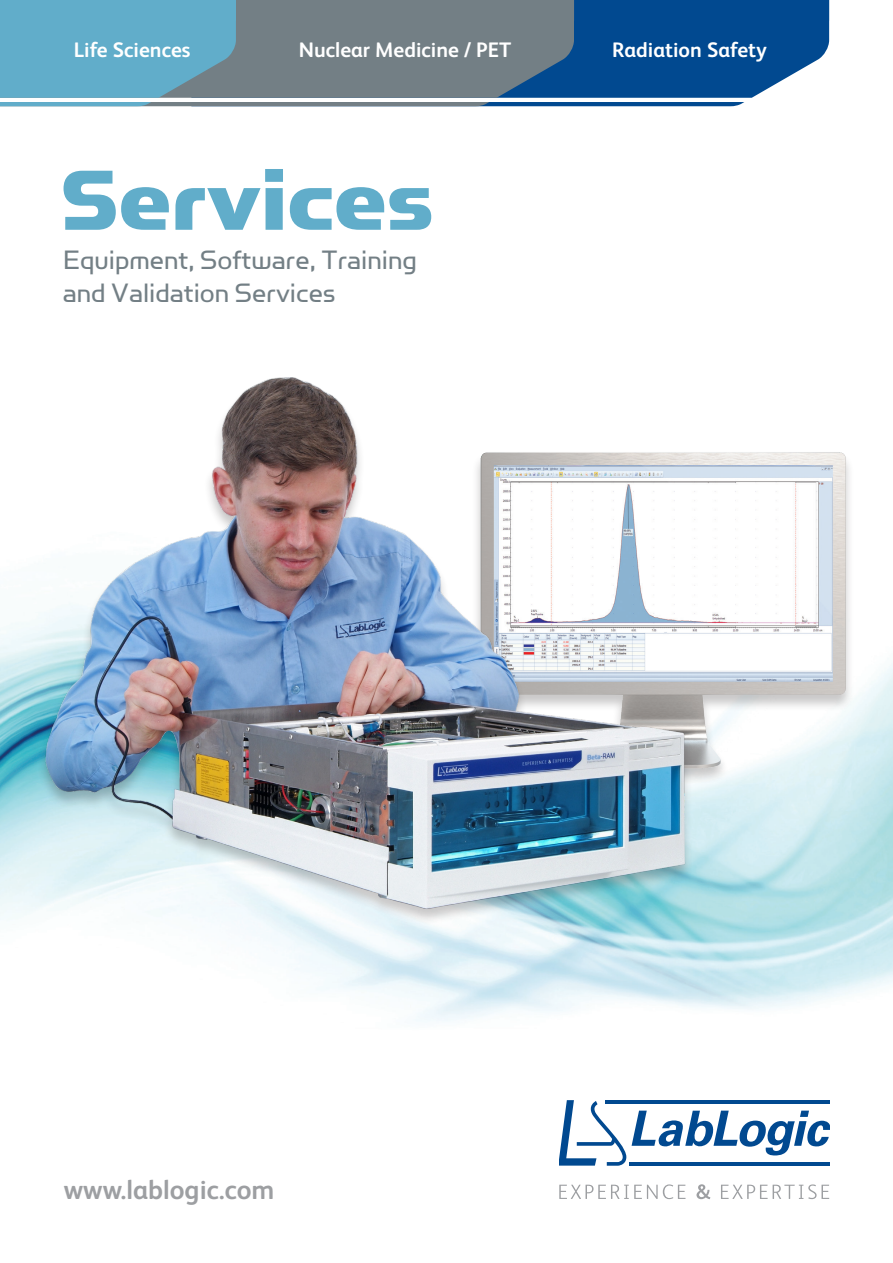
<style>
.page{position:relative;width:893px;height:1263px;background:#fff}
.page>*{position:absolute;margin:0;border:0;box-sizing:border-box;transform-origin:0 0}
.t1{font:96px "Simian Display Chimpanzee";color:#61adca}
.t2{font:30px/33px "Simian Display Orangutan";color:#737f85}
.t3{font:700 27px "FS Albert Pro";color:#9d9fa2}
.t4{font:700 21px "FS Albert Pro";color:#fff}
</style>
<div class="page">
<img style="left:0;top:619px;width:893px;height:404px">
<svg style="left:574px;top:0;width:255px;height:106px;background:#1e5e9c"></svg>
<svg style="left:236px;top:0;width:338px;height:106px;background:#71808a"></svg>
<svg style="left:0;top:0;width:236px;height:106px;background:#68acc6"></svg>
<svg style="left:632px;top:1110px;width:197px;height:45px"></svg>
<svg style="left:559px;top:1100px;width:67px;height:66px"></svg>
<hr style="left:606px;top:1100px;width:223px;height:4px;background:#014990">
<hr style="left:629px;top:1162px;width:200px;height:4px;background:#014990">
<svg style="left:559px;top:1184px;width:270px;height:15px"></svg>
<img style="left:693px;top:452px;width:174px;height:326px">
<div style="left:37px;top:377px;width:656px;height:548px;background:#231f20;opacity:.25"></div>
<img style="left:46px;top:378px;width:641px;height:542px">
<p class="t4" style="left:74px;top:35px;width:118px">Life Sciences</p>
<p class="t4" style="left:299px;top:35px;width:214px">Nuclear Medicine / PET</p>
<p class="t4" style="left:612px;top:35px;width:156px">Radiation Safety</p>
<p class="t1" style="left:61px;top:149px;width:373px">Services</p>
<p class="t2" style="left:63px;top:244px;width:356px">Equipment, Software, Training and Validation Services</p>
<p class="t3" style="left:64px;top:1171px;width:212px">www.lablogic.com</p>
</div>
